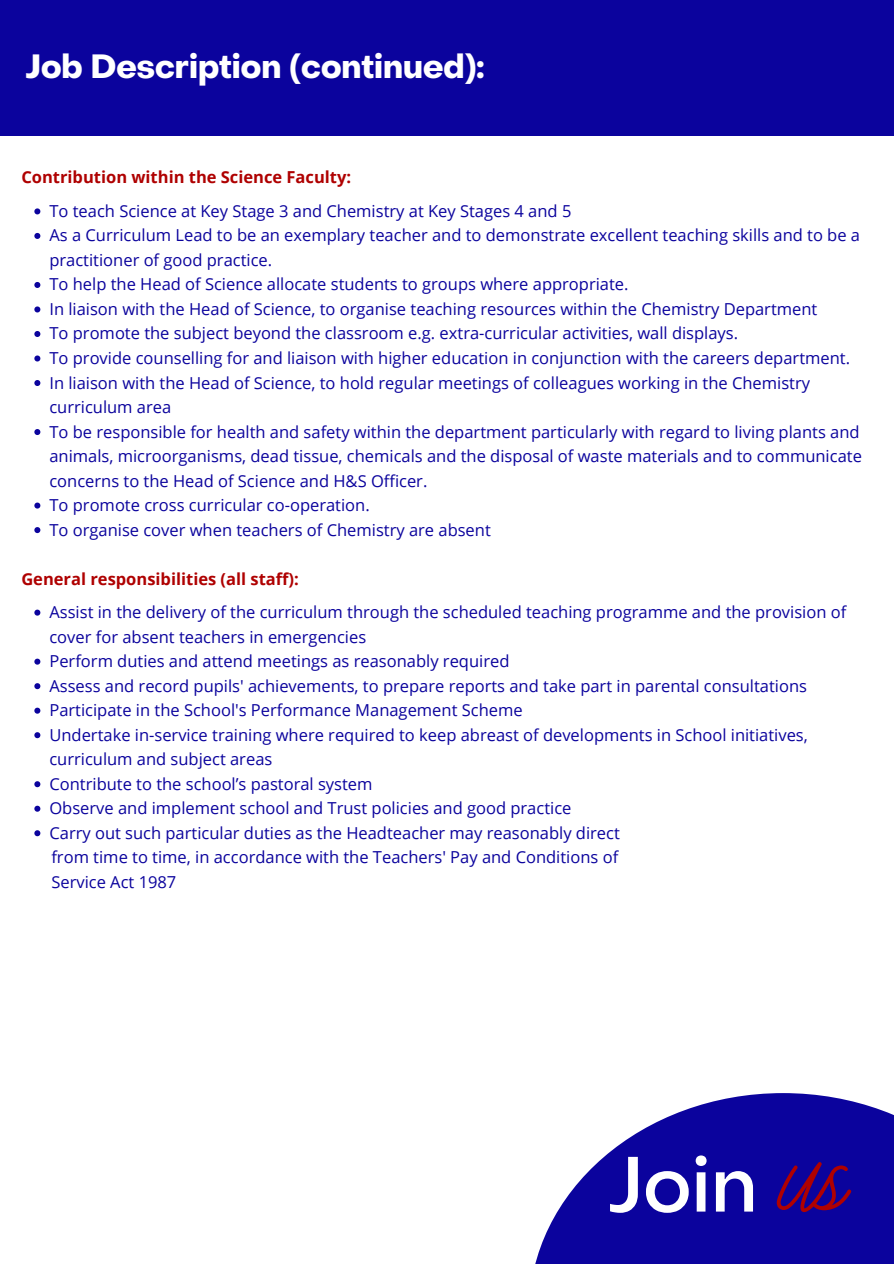
<style>
.page{position:relative;width:894px;height:1264px;background:#fff}
.page>*{position:absolute;margin:0;border:0;box-sizing:border-box;transform-origin:0 0}
.t1{font:500 77.25px "Object Sans";color:#fff}
.t2{font:700 33px "Object Sans";color:#fff}
.t3{font:16.5px/24.5px "Open Sans";color:#0b039d}
.t4{font:700 16.5px "Open Sans";color:#af0101}
.s1{font-family:"Badhorse Script";font-weight:400;font-size:95.25px;color:#af0101}
</style>
<div class="page">
<svg style="left:34px;top:208px;width:6px;height:6px"></svg>
<svg style="left:34px;top:233px;width:6px;height:6px"></svg>
<svg style="left:34px;top:282px;width:6px;height:6px"></svg>
<svg style="left:34px;top:306px;width:6px;height:6px"></svg>
<svg style="left:34px;top:331px;width:6px;height:6px"></svg>
<svg style="left:34px;top:355px;width:6px;height:6px"></svg>
<svg style="left:34px;top:380px;width:6px;height:6px"></svg>
<svg style="left:34px;top:429px;width:6px;height:6px"></svg>
<svg style="left:34px;top:502px;width:6px;height:6px"></svg>
<svg style="left:34px;top:527px;width:6px;height:6px"></svg>
<svg style="left:34px;top:609px;width:6px;height:6px"></svg>
<svg style="left:34px;top:658px;width:6px;height:6px"></svg>
<svg style="left:34px;top:683px;width:6px;height:6px"></svg>
<svg style="left:34px;top:707px;width:6px;height:6px"></svg>
<svg style="left:34px;top:732px;width:6px;height:6px"></svg>
<svg style="left:34px;top:781px;width:6px;height:6px"></svg>
<svg style="left:34px;top:805px;width:6px;height:6px"></svg>
<svg style="left:34px;top:830px;width:6px;height:6px"></svg>
<div style="left:0;top:0;width:893px;height:135px;background:#0b039d"></div>
<svg style="left:535px;top:1093px;width:358px;height:170px;fill:#0b039d"></svg>
<h2 class="t2" style="left:26px;top:53px;width:460px">Job Description (continued):</h2>
<p class="t4" style="left:21px;top:166px;width:331px">Contribution within the Science Faculty:</p>
<p class="t3" style="left:49px;top:198px;width:813px">To teach Science at Key Stage 3 and Chemistry at Key Stages 4 and 5<br>As a Curriculum Lead to be an exemplary teacher and to demonstrate excellent teaching skills and to be a practitioner of good practice.<br>To help the Head of Science allocate students to groups where appropriate.<br>In liaison with the Head of Science, to organise teaching resources within the Chemistry Department<br>To promote the subject beyond the classroom e.g. extra-curricular activities, wall displays.<br>To provide counselling for and liaison with higher education in conjunction with the careers department.<br>In liaison with the Head of Science, to hold regular meetings of colleagues working in the Chemistry curriculum area<br>To be responsible for health and safety within the department particularly with regard to living plants and animals, microorganisms, dead tissue, chemicals and the disposal of waste materials and to communicate concerns to the Head of Science and H&amp;S Officer.<br>To promote cross curricular co-operation.<br>To organise cover when teachers of Chemistry are absent</p>
<p class="t4" style="left:21px;top:567px;width:279px">General responsibilities (all staff):</p>
<p class="t3" style="left:49px;top:599px;width:798px">Assist in the delivery of the curriculum through the scheduled teaching programme and the provision of cover for absent teachers in emergencies<br>Perform duties and attend meetings as reasonably required<br>Assess and record pupils' achievements, to prepare reports and take part in parental consultations Participate in the School's Performance Management Scheme<br>Undertake in-service training where required to keep abreast of developments in School initiatives, curriculum and subject areas<br>Contribute to the school’s pastoral system<br>Observe and implement school and Trust policies and good practice<br>Carry out such particular duties as the Headteacher may reasonably direct<br>from time to time, in accordance with the Teachers' Pay and Conditions of<br>Service Act 1987</p>
<h1 class="t1" style="left:607px;top:1154px;width:231px">Join <span class="s1">us</span></h1>
</div>
